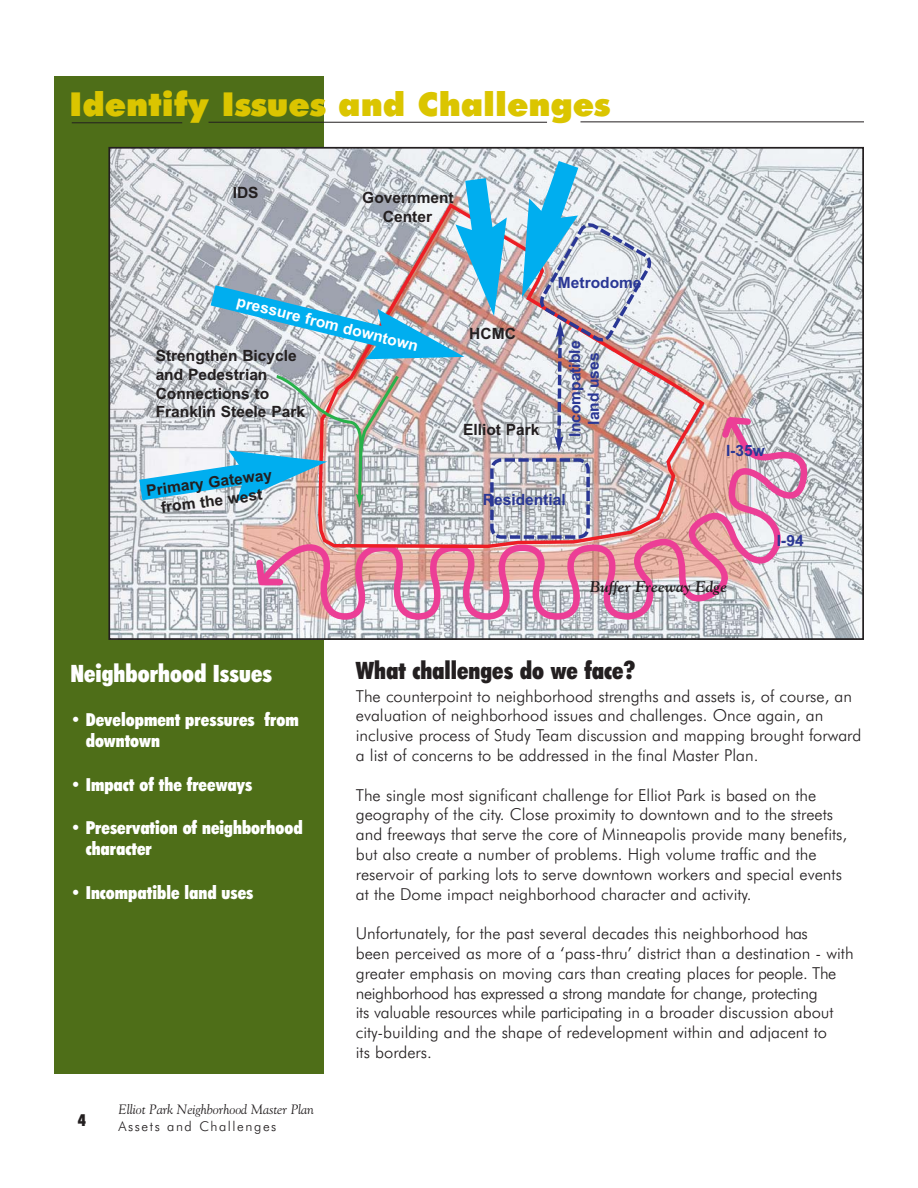
<style>
.page{position:relative;width:918px;height:1188px;background:#fff}
.page>*{position:absolute;margin:0;border:0;box-sizing:border-box;transform-origin:0 0}
.t1{font:900 33px "Futura BT";color:#dbc500}
.t2{font:900 condensed 24px "Futura BT";color:#231f20}
.t3{font:900 condensed 24px "Futura BT";color:#fff}
.t4{font:900 condensed 18px/21.6px "Futura BT";color:#fff}
.t5{font:300 16.5px/19.8px "Futura BT";color:#231f20}
.t6{font:900 condensed 16.5px "Futura BT";color:#231f20}
.t7{font:700 15.6px/18.6px "Arial";color:#231f20;text-align:center}
.t8{font:700 15.6px/18.6px "Arial";color:#2a3795;text-align:center}
.t9{font:700 15.6px "Arial";color:#fff}
.t10{font:italic 700 15.6px "Goudy";color:#231f20}
.t11{font:italic 13.5px "Goudy";color:#231f20}
.t12{font:300 13.5px "Futura BT";letter-spacing:.115em;color:#231f20}
</style>
<div class="page">
<div style="left:54px;top:76px;width:270px;height:998px;background:#4e6e18"></div>
<hr style="left:72px;top:123px;width:110px;height:1px;background:#231f20">
<hr style="left:209px;top:122px;width:338px;height:1px;background:#231f20">
<hr style="left:580px;top:122px;width:284px;height:1px;background:#231f20">
<img style="left:111px;top:150px;width:750px;height:487px">
<svg style="left:252px;top:413px;width:564px;height:224px;background:#d6b1bd"></svg>
<img style="left:318px;top:203px;width:387px;height:345px">
<svg style="left:117px;top:146px;width:537px;height:395px;background:#bec8d1"></svg>
<h1 class="t1" style="left:69px;top:90px;width:543px">Identify Issues and Challenges</h1>
<p class="t7" style="left:233px;top:185px;width:27px">IDS</p>
<p class="t7" style="left:362px;top:190px;width:93px">Government<br>Center</p>
<p class="t9" style="left:239px;top:295px;width:188px;rotate:14deg">pressure from downtown</p>
<p class="t7" style="left:156px;top:348px;width:151px;text-align:left">Strengthen Bicycle and Pedestrian<br>Connections to<br>Franklin Steele Park</p>
<p class="t7" style="left:146px;top:482px;width:128px;rotate:-7deg">Primary Gateway from the west</p>
<p class="t8" style="left:558px;top:274px;width:85px">Metrodome</p>
<p class="t7" style="left:469px;top:326px;width:48px">HCMC</p>
<p class="t7" style="left:463px;top:422px;width:78px">Elliot Park</p>
<p class="t8" style="left:567px;top:437px;width:97px;rotate:-90deg">Incompatible land uses</p>
<p class="t8" style="left:726px;top:442px;width:40px">I-35w</p>
<p class="t8" style="left:483px;top:491px;width:84px">Residential</p>
<p class="t10" style="left:590px;top:581px;width:139px">Buffer Freeway Edge</p>
<p class="t8" style="left:777px;top:532px;width:28px">I-94</p>
<h2 class="t3" style="left:70px;top:663px;width:203px">Neighborhood Issues</h2>
<p class="t4" style="left:86px;top:710px;width:215px;text-indent:-15px">• Development pressures from downtown</p>
<p class="t4" style="left:70px;top:774px;width:183px">• Impact of the freeways</p>
<p class="t4" style="left:86px;top:818px;width:218px;text-indent:-15px">• Preservation of neighborhood character</p>
<p class="t4" style="left:70px;top:882px;width:185px">• Incompatible land uses</p>
<p class="t6" style="left:78px;top:1113px;width:10px">4</p>
<p class="t11" style="left:118px;top:1104px;width:197px">Elliot Park Neighborhood Master Plan</p>
<p class="t12" style="left:118px;top:1120px;width:159px">Assets and Challenges</p>
<h2 class="t2" style="left:356px;top:660px;width:281px">What challenges do we face?</h2>
<p class="t5" style="left:356px;top:687px;width:507px">The counterpoint to neighborhood strengths and assets is, of course, an evaluation of neighborhood issues and challenges. Once again, an inclusive process of Study Team discussion and mapping brought forward a list of concerns to be addressed in the final Master Plan.</p>
<p class="t5" style="left:356px;top:786px;width:493px">The single most significant challenge for Elliot Park is based on the geography of the city. Close proximity to downtown and to the streets and freeways that serve the core of Minneapolis provide many benefits, but also create a number of problems. High volume traffic and the reservoir of parking lots to serve downtown workers and special events at the Dome impact neighborhood character and activity.</p>
<p class="t5" style="left:356px;top:925px;width:499px">Unfortunately, for the past several decades this neighborhood has<br>been perceived as more of a ‘pass-thru’ district than a destination - with greater emphasis on moving cars than creating places for people. The neighborhood has expressed a strong mandate for change, protecting<br>its valuable resources while participating in a broader discussion about city-building and the shape of redevelopment within and adjacent to<br>its borders.</p>
</div>
